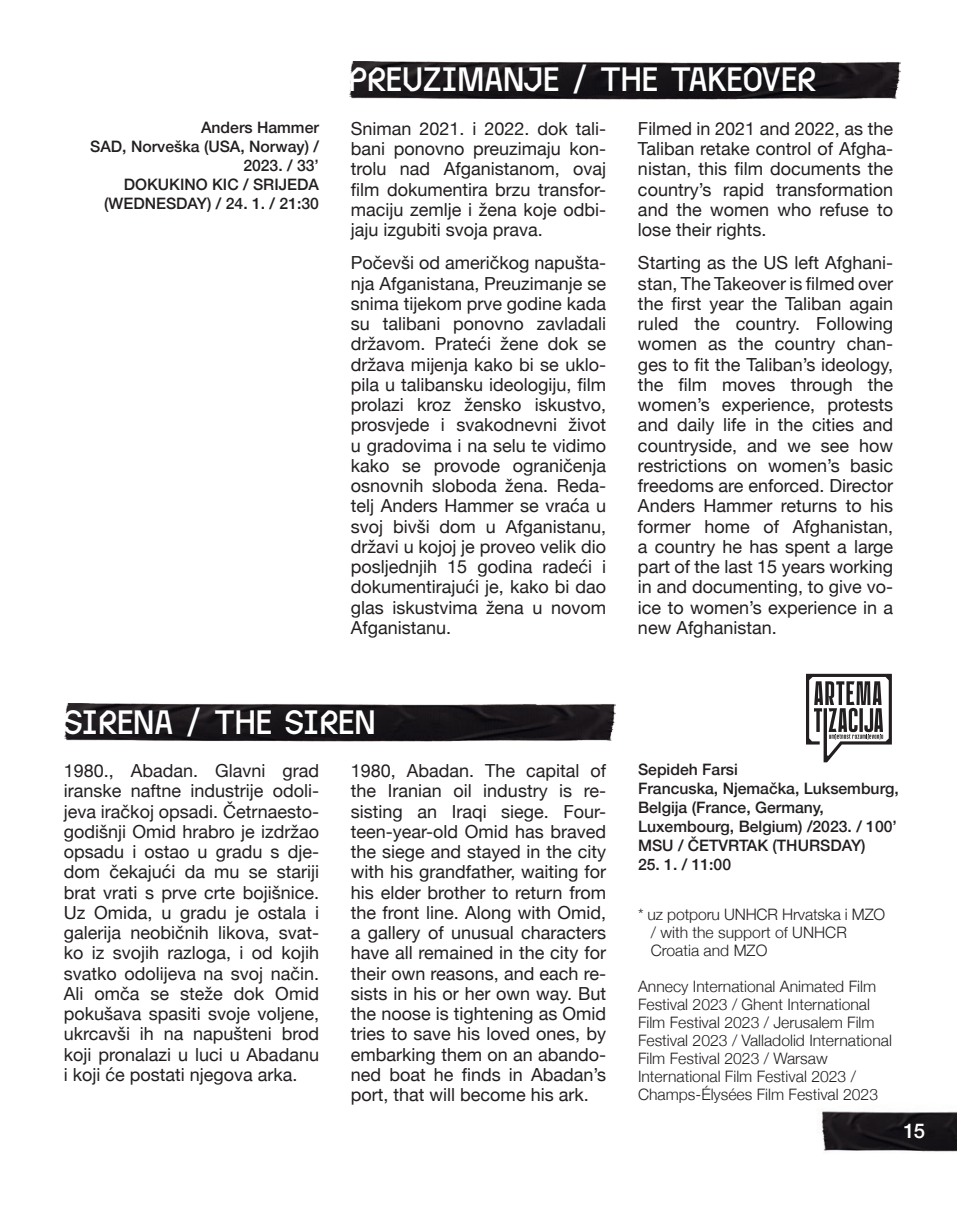
<style>
.page{position:relative;width:957px;height:1212px;background:#fff}
.page>*{position:absolute;margin:0;border:0;box-sizing:border-box;transform-origin:0 0}
.t1{font:33.75px "Oddee No 1 HR";color:#fff}
.t2{font:500 20.25px "Helvetica Neue";color:#fff}
.t3{font:18px/20.2px "Helvetica Neue";color:#231f20;text-align:justify}
.t4{font:300 15.75px/18px "Helvetica Neue";color:#231f20}
.t5{font:500 15.75px/18.9px "Helvetica Neue";color:#231f20;text-align:right}
</style>
<div class="page">
<img style="left:821px;top:1111px;width:136px;height:41px">
<img style="left:64px;top:704px;width:551px;height:38px">
<img style="left:349px;top:61px;width:551px;height:38px">
<svg style="left:806px;top:674px;width:86px;height:88px"></svg>
<p class="t5" style="left:201px;top:117px;width:119px">Anders Hammer</p>
<p class="t5" style="left:90px;top:136px;width:230px">SAD, Norveška (USA, Norway) /<br>2023. / 33’</p>
<p class="t5" style="left:104px;top:174px;width:216px">DOKUKINO KIC / SRIJEDA (WEDNESDAY) / 24. 1. / 21:30</p>
<p class="t1" style="left:348px;top:53px;width:469px">PREUZIMANJE / THE TAKEOVER</p>
<p class="t3" style="left:351px;top:119px;width:257px">Sniman 2021. i 2022. dok tali&shy;bani ponovno preuzimaju kon&shy;trolu nad Afganistanom, ovaj film dokumentira brzu transfor&shy;maciju zemlje i žena koje odbi&shy;jaju izgubiti svoja prava.</p>
<p class="t3" style="left:351px;top:254px;width:257px">Počevši od američkog napušta&shy;nja Afganistana, Preuzimanje se snima tijekom prve godine kada su talibani ponovno zavladali državom. Prateći žene dok se država mijenja kako bi se uklo&shy;pila u talibansku ideologiju, film prolazi kroz žensko iskustvo, prosvjede i svakodnevni život u gradovima i na selu te vidimo kako se provode ograničenja osnovnih sloboda žena. Reda&shy;telj Anders Hammer se vraća u svoj bivši dom u Afganistanu, državi u kojoj je proveo velik dio posljednjih 15 godina radeći i dokumentirajući je, kako bi dao glas iskustvima žena u novom Afganistanu.</p>
<p class="t3" style="left:638px;top:119px;width:257px">Filmed in 2021 and 2022, as the Taliban retake control of Afgha&shy;nistan, this film documents the country’s rapid transformation and the women who refuse to lose their rights.</p>
<p class="t3" style="left:638px;top:254px;width:257px">Starting as the US left Afghani&shy;stan, The Takeover is filmed over the first year the Taliban again ruled the country. Following women as the country chan&shy;ges to fit the Taliban’s ideology, the film moves through the women’s experience, protests and daily life in the cities and countryside, and we see how restrictions on women’s basic freedoms are enforced. Director Anders Hammer returns to his former home of Afghanistan, a country he has spent a large part of the last 15 years working in and documenting, to give vo&shy;ice to women’s experience in a new Afghanistan.</p>
<p class="t1" style="left:64px;top:697px;width:314px">SIRENA / THE SIREN</p>
<p class="t3" style="left:64px;top:761px;width:257px">1980., Abadan. Glavni grad iranske naftne industrije odoli&shy;jeva iračkoj opsadi. Četrnaesto&shy;godišnji Omid hrabro je izdržao opsadu i ostao u gradu s dje&shy;dom čekajući da mu se stariji brat vrati s prve crte bojišnice.<br>Uz Omida, u gradu je ostala i galerija neobičnih likova, svat&shy;ko iz svojih razloga, i od kojih svatko odolijeva na svoj način.<br>Ali omča se steže dok Omid pokušava spasiti svoje voljene, ukrcavši ih na napušteni brod koji pronalazi u luci u Abadanu i koji će postati njegova arka.</p>
<p class="t3" style="left:351px;top:761px;width:257px">1980, Abadan. The capital of the Iranian oil industry is re&shy;sisting an Iraqi siege. Four&shy;teen-year-old Omid has braved the siege and stayed in the city with his grandfather, waiting for his elder brother to return from the front line. Along with Omid, a gallery of unusual characters have all remained in the city for their own reasons, and each re&shy;sists in his or her own way. But the noose is tightening as Omid tries to save his loved ones, by embarking them on an abando&shy;ned boat he finds in Abadan’s port, that will become his ark.</p>
<p class="t5" style="left:638px;top:759px;width:101px">Sepideh Farsi</p>
<p class="t5" style="left:638px;top:778px;width:262px;text-align:left">Francuska, Njemačka, Luksemburg,<br>Belgija (France, Germany,<br>Luxembourg, Belgium) /2023. / 100’</p>
<p class="t5" style="left:638px;top:834px;width:229px">MSU / ČETVRTAK (THURSDAY)</p>
<p class="t5" style="left:638px;top:853px;width:95px">25. 1. / 11:00</p>
<p class="t4" style="left:651px;top:904px;width:236px;text-indent:-13px">* uz potporu UNHCR Hrvatska i MZO / with the support of UNHCR<br>Croatia and MZO</p>
<p class="t4" style="left:638px;top:976px;width:255px">Annecy International Animated Film Festival 2023 / Ghent International Film Festival 2023 / Jerusalem Film Festival 2023 / Valladolid International Film Festival 2023 / Warsaw International Film Festival 2023 / Champs-Élysées Film Festival 2023</p>
<p class="t2" style="left:903px;top:1114px;width:23px">15</p>
</div>
